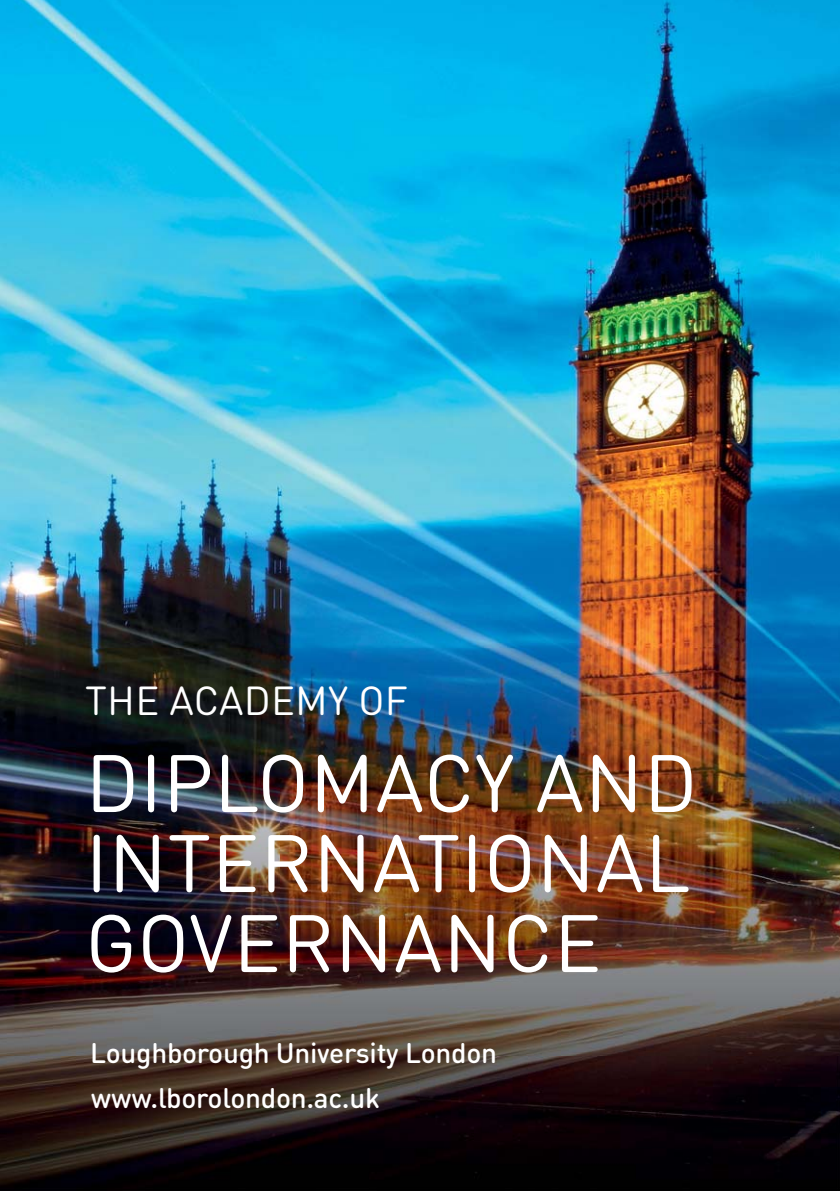
<style>
.page{position:relative;width:840px;height:1191px;background:#fff}
.page>*{position:absolute;margin:0;border:0;box-sizing:border-box;transform-origin:0 0}
.t1{font:80px/80px "DIN Round OT";letter-spacing:.005em;color:#fff;text-align:justify}
.t2{font:40px "DIN Round OT";letter-spacing:.005em;color:#fff}
.t3{font:500 28px "DIN Round OT";letter-spacing:-.01em;color:#fff}
</style>
<div class="page">
<img style="left:0;top:0;width:839px;height:648px">
<img style="left:0;top:648px;width:839px;height:543px">
<h2 class="t2" style="left:85px;top:686px;width:324px">THE ACADEMY OF</h2>
<h1 class="t1" style="left:85px;top:753px;width:613px">DIPLOMACY AND INTERNATIONAL GOVERNANCE</h1>
<p class="t3" style="left:90px;top:1042px;width:408px">Loughborough University London</p>
<p class="t3" style="left:91px;top:1088px;width:290px">www.lborolondon.ac.uk</p>
</div>
